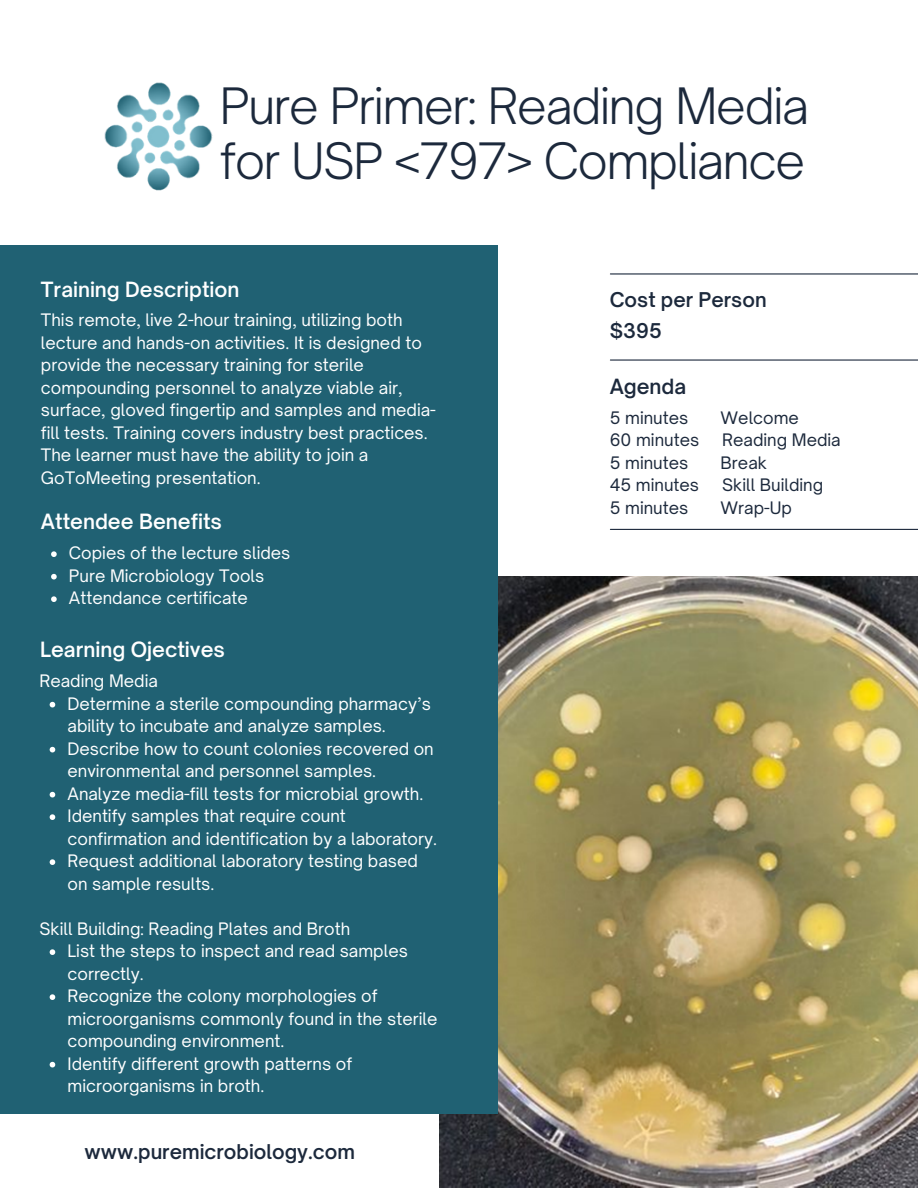
<style>
.page{position:relative;width:918px;height:1188px;background:#fff}
.page>*{position:absolute;margin:0;border:0;box-sizing:border-box;transform-origin:0 0}
.t1{font:300 48px/55.2px "Open Sauce One";letter-spacing:-.025em;color:#1c293c}
.t2{font:600 20.1px "Open Sauce One";color:#fff}
.t3{font:600 20.1px "Open Sauce One";color:#1c293c}
.t4{font:600 19.5px/31.5px "Open Sauce One";color:#1c293c}
.t5{font:16.5px/22.5px "Open Sauce One";color:#fff}
.t6{font:16.5px "Open Sauce One";color:#1c293c}
</style>
<div class="page">
<img style="left:440px;top:577px;width:478px;height:611px">
<div style="left:0;top:245px;width:497px;height:869px;background:#206173"></div>
<hr style="left:610px;top:273px;width:308px;height:2px;background:#1c293c">
<hr style="left:610px;top:359px;width:308px;height:2px;background:#1c293c">
<hr style="left:610px;top:529px;width:308px;height:1px;background:#1c293c">
<img style="left:104px;top:82px;width:109px;height:109px">
<svg style="left:51px;top:551px;width:6px;height:6px"></svg>
<svg style="left:51px;top:574px;width:6px;height:6px"></svg>
<svg style="left:51px;top:596px;width:6px;height:6px"></svg>
<svg style="left:50px;top:702px;width:5px;height:5px"></svg>
<svg style="left:50px;top:747px;width:5px;height:5px"></svg>
<svg style="left:50px;top:792px;width:5px;height:5px"></svg>
<svg style="left:50px;top:814px;width:5px;height:6px"></svg>
<svg style="left:50px;top:859px;width:5px;height:6px"></svg>
<svg style="left:50px;top:949px;width:5px;height:6px"></svg>
<svg style="left:50px;top:994px;width:5px;height:6px"></svg>
<svg style="left:50px;top:1062px;width:5px;height:5px"></svg>
<p class="t1" style="left:220px;top:78px;width:591px">Pure Primer: Reading Media for USP &lt;797&gt; Compliance</p>
<p class="t2" style="left:41px;top:277px;width:200px">Training Description</p>
<p class="t5" style="left:41px;top:309px;width:396px">This remote, live 2-hour training, utilizing both lecture and hands-on activities. It is designed to provide the necessary training for sterile compounding personnel to analyze viable air, surface, gloved fingertip and samples and media&shy;fill tests. Training covers industry best practices.<br>The learner must have the ability to join a GoToMeeting presentation.</p>
<p class="t2" style="left:41px;top:509px;width:183px">Attendee Benefits</p>
<p class="t5" style="left:69px;top:542px;width:223px">Copies of the lecture slides</p>
<p class="t5" style="left:69px;top:564px;width:197px">Pure Microbiology Tools</p>
<p class="t5" style="left:69px;top:587px;width:180px">Attendance certificate</p>
<p class="t2" style="left:40px;top:637px;width:186px">Learning Ojectives</p>
<p class="t5" style="left:68px;top:692px;width:365px">Determine a sterile compounding pharmacy’s ability to incubate and analyze samples.</p>
<p class="t5" style="left:68px;top:737px;width:368px">Describe how to count colonies recovered on environmental and personnel samples.</p>
<p class="t5" style="left:68px;top:782px;width:357px">Analyze media-fill tests for microbial growth.</p>
<p class="t5" style="left:68px;top:805px;width:371px">Identify samples that require count confirmation and identification by a laboratory.</p>
<p class="t5" style="left:68px;top:850px;width:352px">Request additional laboratory testing based on sample results.</p>
<p class="t5" style="left:40px;top:670px;width:120px">Reading Media</p>
<p class="t5" style="left:40px;top:917px;width:312px">Skill Building: Reading Plates and Broth</p>
<p class="t5" style="left:68px;top:940px;width:342px">List the steps to inspect and read samples correctly.</p>
<p class="t5" style="left:68px;top:985px;width:371px">Recognize the colony morphologies of microorganisms commonly found in the sterile compounding environment.</p>
<p class="t5" style="left:68px;top:1052px;width:286px">Identify different growth patterns of microorganisms in broth.</p>
<p class="t4" style="left:85px;top:1136px;width:272px">www.puremicrobiology.com</p>
<p class="t4" style="left:610px;top:284px;width:158px">Cost per Person $395</p>
<p class="t3" style="left:610px;top:374px;width:78px">Agenda</p>
<p class="t6" style="left:610px;top:407px;width:80px">5 minutes</p>
<p class="t6" style="left:721px;top:407px;width:80px">Welcome</p>
<p class="t6" style="left:610px;top:430px;width:91px">60 minutes</p>
<p class="t6" style="left:722px;top:430px;width:120px">Reading Media</p>
<p class="t6" style="left:610px;top:452px;width:80px">5 minutes</p>
<p class="t6" style="left:721px;top:452px;width:48px">Break</p>
<p class="t6" style="left:610px;top:475px;width:91px">45 minutes</p>
<p class="t6" style="left:722px;top:475px;width:103px">Skill Building</p>
<p class="t6" style="left:610px;top:497px;width:80px">5 minutes</p>
<p class="t6" style="left:721px;top:497px;width:73px">Wrap-Up</p>
</div>
